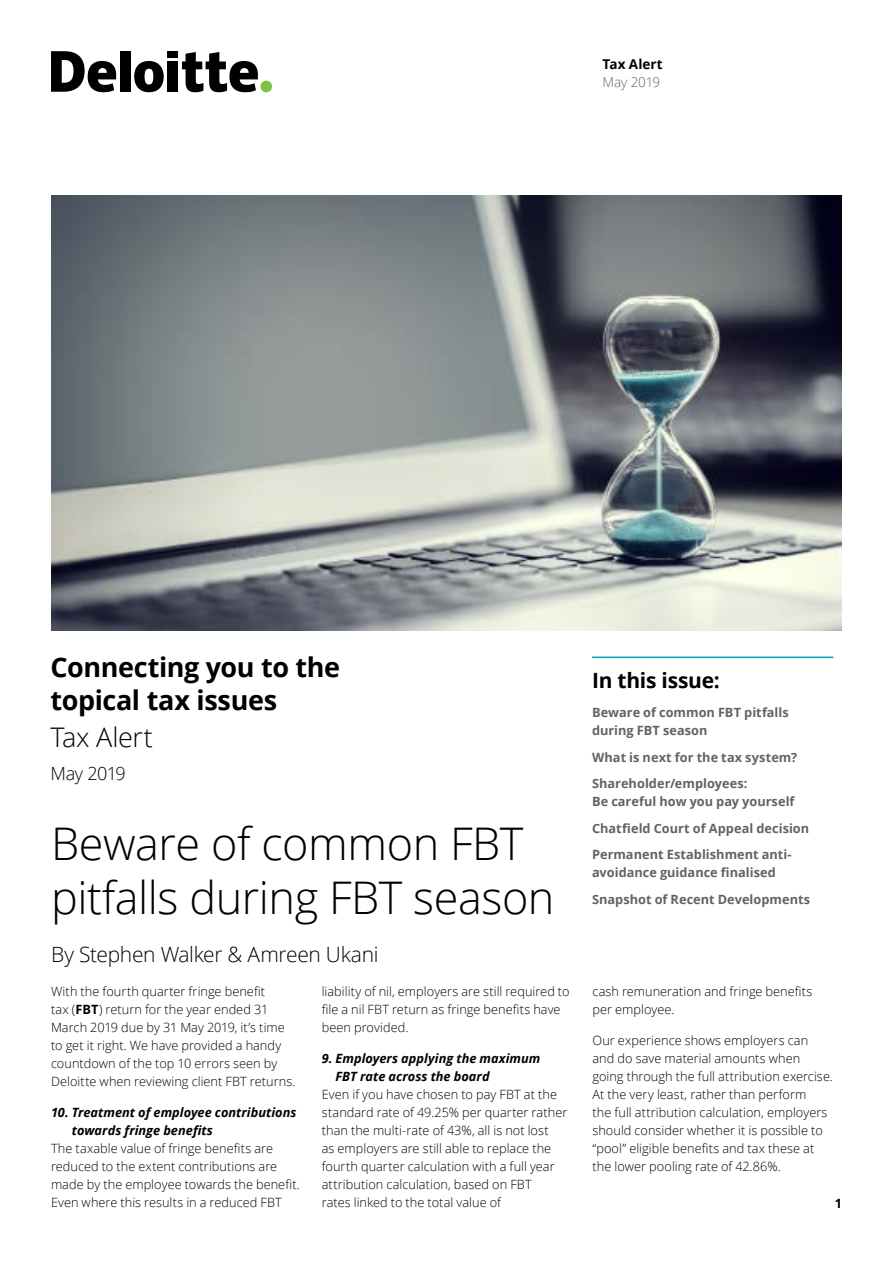
<style>
.page{position:relative;width:893px;height:1263px;background:#fff}
.page>*{position:absolute;margin:0;border:0;box-sizing:border-box;transform-origin:0 0}
.t1{font:300 45px/54px "Open Sans";letter-spacing:-.01em;color:#000}
.t2{font:700 27px/33px "Open Sans";letter-spacing:-.015em;color:#000}
.t3{font:300 27px "Open Sans";letter-spacing:-.01em;color:#000}
.t4{font:300 21px "Open Sans";letter-spacing:-.02em;color:#000}
.t5{font:700 21px "Open Sans";letter-spacing:-.015em;color:#000}
.t6{font:300 18px "Open Sans";letter-spacing:-.03em;color:#000}
.t7{font:700 13.5px "Open Sans";letter-spacing:.005em;color:#000}
.t8{font:300 13.5px "Open Sans";letter-spacing:-.015em;color:#5f636a}
.t9{font:300 12.75px/18px "Open Sans";letter-spacing:.005em;color:#000}
.t10{font:700 12.75px/26.5px "Open Sans";letter-spacing:.005em;color:#5f636a}
.t11{font:italic 700 12.75px/18px "Open Sans";letter-spacing:.005em;color:#000}
.t12{font:700 12.75px "Open Sans";color:#000}
.s1{font-weight:700}
</style>
<div class="page">
<div style="left:260px;top:81px;width:12px;height:11px;background:#80c342;border-radius:50%"></div>
<div style="left:120px;top:51px;width:10px;height:41px;background:#000"></div>
<svg style="left:134px;top:61px;width:30px;height:31px"></svg>
<div style="left:168px;top:61px;width:10px;height:31px;background:#000"></div>
<div style="left:168px;top:51px;width:10px;height:7px;background:#000"></div>
<svg style="left:182px;top:52px;width:76px;height:40px"></svg>
<svg style="left:51px;top:51px;width:65px;height:41px"></svg>
<hr style="left:592px;top:656px;width:241px;height:2px;background:#00a5b8">
<img style="left:51px;top:195px;width:791px;height:435px">
<p class="t7" style="left:603px;top:55px;width:62px">Tax Alert</p>
<p class="t8" style="left:603px;top:73px;width:59px">May 2019</p>
<h2 class="t2" style="left:51px;top:650px;width:291px">Connecting you to the topical tax issues</h2>
<h2 class="t3" style="left:51px;top:718px;width:104px">Tax Alert</h2>
<h3 class="t6" style="left:51px;top:761px;width:77px">May 2019</h3>
<h1 class="t1" style="left:51px;top:815px;width:505px">Beware of common FBT pitfalls during FBT season</h1>
<h3 class="t4" style="left:51px;top:940px;width:329px">By Stephen Walker &amp; Amreen Ukani</h3>
<p class="t9" style="left:51px;top:982px;width:246px">With the fourth quarter fringe benefit<br>tax (<span class="s1">FBT</span>) return for the year ended 31<br>March 2019 due by 31 May 2019, it’s time to get it right. We have provided a handy countdown of the top 10 errors seen by Deloitte when reviewing client FBT returns.</p>
<p class="t11" style="left:72px;top:1103px;width:226px;text-indent:-21px">10. Treatment of employee contributions towards fringe benefits</p>
<p class="t9" style="left:51px;top:1139px;width:250px">The taxable value of fringe benefits are reduced to the extent contributions are made by the employee towards the benefit.<br>Even where this results in a reduced FBT</p>
<p class="t9" style="left:322px;top:982px;width:249px">liability of nil, employers are still required to file a nil FBT return as fringe benefits have been provided.</p>
<p class="t11" style="left:335px;top:1049px;width:206px;text-indent:-14px">9. Employers applying the maximum<br>FBT rate across the board</p>
<p class="t9" style="left:322px;top:1085px;width:247px">Even if you have chosen to pay FBT at the standard rate of 49.25% per quarter rather than the multi-rate of 43%, all is not lost<br>as employers are still able to replace the fourth quarter calculation with a full year attribution calculation, based on FBT<br>rates linked to the total value of</p>
<h3 class="t5" style="left:592px;top:665px;width:129px">In this issue:</h3>
<p class="t10" style="left:592px;top:703px;width:198px;line-height:18px">Beware of common FBT pitfalls during FBT season</p>
<p class="t10" style="left:592px;top:743px;width:207px">What is next for the tax system?<br>Shareholder/employees:</p>
<p class="t10" style="left:592px;top:788px;width:219px">Be careful how you pay yourself<br>Chatfield Court of Appeal decision<br>Permanent Establishment anti-</p>
<p class="t10" style="left:592px;top:859px;width:220px">avoidance guidance finalised<br>Snapshot of Recent Developments</p>
<p class="t9" style="left:592px;top:982px;width:221px">cash remuneration and fringe benefits per employee.</p>
<p class="t9" style="left:592px;top:1031px;width:242px">Our experience shows employers can and do save material amounts when going through the full attribution exercise.<br>At the very least, rather than perform<br>the full attribution calculation, employers should consider whether it is possible to “pool” eligible benefits and tax these at the lower pooling rate of 42.86%.</p>
<p class="t12" style="left:835px;top:1195px;width:9px">1</p>
</div>
